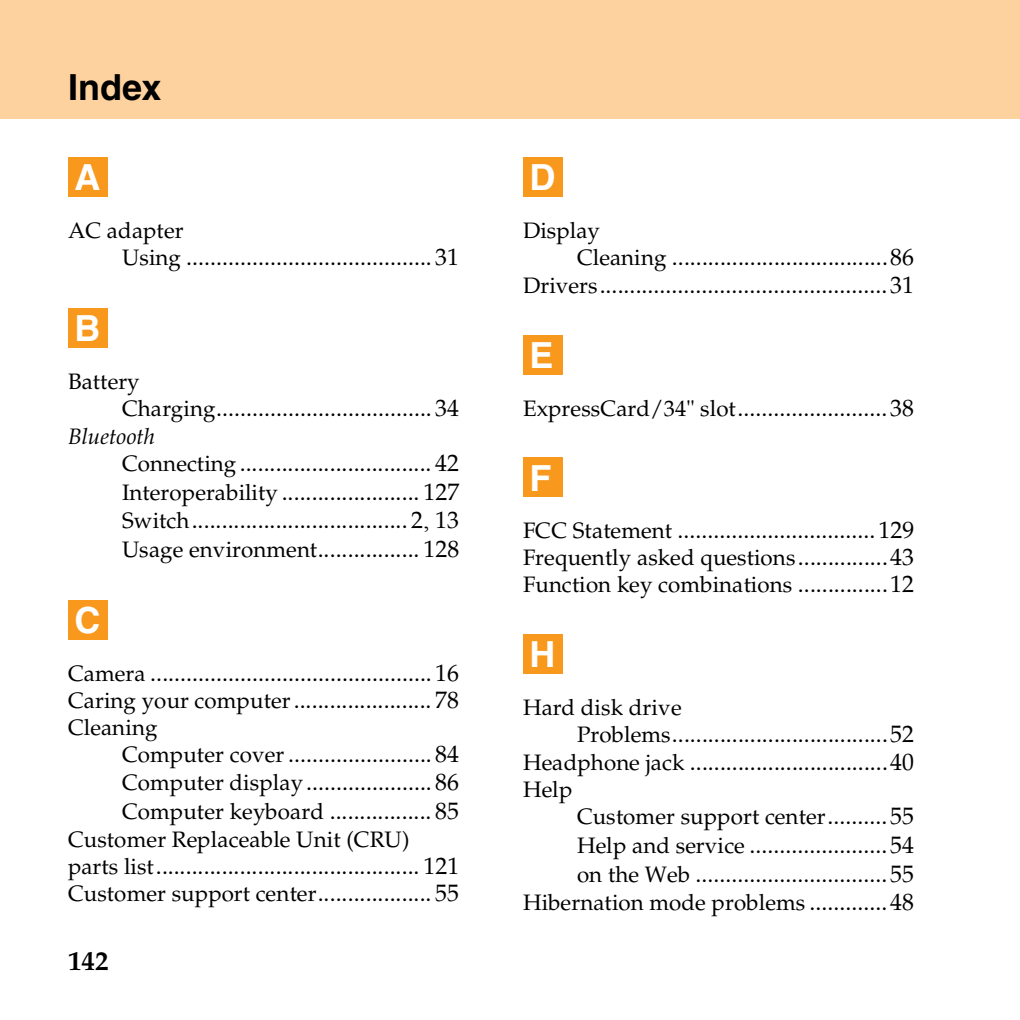
<style>
.page{position:relative;width:1020px;height:1020px;background:#fff}
.page>*{position:absolute;margin:0;border:0;box-sizing:border-box;transform-origin:0 0}
.t1{font:700 36px "Helvetica";color:#fff}
.t2{font:700 36px "Helvetica";color:#000}
.t3{font:700 27px "Palatino";color:#000}
.t4{font:23.7px/28.5px "Palatino";color:#000;text-align:justify}
.t5{font:22.2px/27px "Palatino";letter-spacing:.005em;color:#000}
.t6{font:italic 22.2px "Palatino";letter-spacing:.005em;color:#000}
.s1{font-size:22.2px}
.s2{font-family:"Times New Roman"}
.s3{font-size:23.7px}
</style>
<div class="page">
<div style="left:0;top:0;width:1020px;height:119px;background:#fed29f"></div>
<div style="left:68px;top:154px;width:42px;height:42px;background:linear-gradient(to right,#fff,#fff)"></div>
<div style="left:68px;top:157px;width:39px;height:39px;background:#f8981d"></div>
<div style="left:68px;top:306px;width:42px;height:41px;background:linear-gradient(to bottom,#fff,#fff)"></div>
<div style="left:68px;top:308px;width:39px;height:39px;background:#f8981d"></div>
<div style="left:68px;top:597px;width:42px;height:42px;background:linear-gradient(to right,#fff,#fff)"></div>
<div style="left:68px;top:600px;width:39px;height:39px;background:#f8981d"></div>
<div style="left:523px;top:154px;width:42px;height:42px;background:linear-gradient(to right,#fff,#fff)"></div>
<div style="left:523px;top:157px;width:39px;height:39px;background:#f8981d"></div>
<div style="left:523px;top:333px;width:42px;height:41px;background:linear-gradient(to bottom,#fff,#fff)"></div>
<div style="left:523px;top:335px;width:39px;height:39px;background:#f8981d"></div>
<svg style="left:523px;top:457px;width:40px;height:40px"></svg>
<div style="left:523px;top:458px;width:39px;height:39px;background:#f8981d"></div>
<div style="left:523px;top:631px;width:42px;height:42px;background:linear-gradient(to right,#fff,#fff)"></div>
<div style="left:523px;top:634px;width:39px;height:39px;background:#f8981d"></div>
<h1 class="t2" style="left:68px;top:74px;width:95px">Index</h1>
<h1 class="t1" style="left:75px;top:164px;width:27px">A</h1>
<p class="t5" style="left:68px;top:219px;width:117px">AC adapter</p>
<p class="t4" style="left:122px;top:245px;width:338px"><span class="s1">Using</span> ......................................... 31</p>
<h1 class="t1" style="left:75px;top:315px;width:27px">B</h1>
<p class="t5" style="left:68px;top:371px;width:73px">Battery</p>
<p class="t4" style="left:122px;top:396px;width:338px"><span class="s1">Charging</span>.................................... 34</p>
<p class="t6" style="left:68px;top:428px;width:89px">Bluetooth</p>
<p class="t4" style="left:122px;top:452px;width:339px"><span class="s1">Connecting</span> ................................ 42<br><span class="s1">Interoperability</span> ....................... 127<br><span class="s1">Switch</span>.................................... 2<span class="s2">,</span> 13<br><span class="s1">Usage environment</span>................. 128</p>
<h1 class="t1" style="left:75px;top:607px;width:27px">C</h1>
<p class="t4" style="left:68px;top:662px;width:392px;line-height:27px"><span class="s1">Camera</span> ............................................... 16<br><span class="s1">Caring your computer</span>....................... 78</p>
<p class="t5" style="left:68px;top:716px;width:91px">Cleaning</p>
<p class="t4" style="left:122px;top:742px;width:338px"><span class="s1">Computer cover</span> ........................ 84<br><span class="s1">Computer display</span>..................... 86<br><span class="s1">Computer keyboard</span> ................. 85</p>
<p class="t5" style="left:68px;top:829px;width:343px">Customer Replaceable Unit (CRU)</p>
<p class="t4" style="left:68px;top:855px;width:393px"><span class="s1">parts list</span>............................................ 121</p>
<p class="t5" style="left:68px;top:883px;width:392px">Customer support center<span class="s3">................... 55</span></p>
<p class="t3" style="left:68px;top:950px;width:42px">142</p>
<h1 class="t1" style="left:530px;top:164px;width:27px">D</h1>
<p class="t5" style="left:523px;top:219px;width:78px">Display</p>
<p class="t4" style="left:523px;top:245px;width:392px;text-align:right"><span class="s1">Cleaning</span> ....................................86<br><span class="s1">Drivers</span>................................................31</p>
<h1 class="t1" style="left:530px;top:342px;width:26px">E</h1>
<p class="t4" style="left:523px;top:396px;width:392px"><span class="s1">ExpressCard/34" slot</span>.........................38</p>
<h1 class="t1" style="left:530px;top:465px;width:23px">F</h1>
<p class="t4" style="left:523px;top:519px;width:393px"><span class="s1">FCC Statement</span> ................................. 129</p>
<p class="t5" style="left:523px;top:547px;width:392px">Frequently asked questions<span class="s3">...............43<br></span>Function key combinations <span class="s3">...............12</span></p>
<h1 class="t1" style="left:530px;top:641px;width:27px">H</h1>
<p class="t5" style="left:523px;top:696px;width:160px">Hard disk drive</p>
<p class="t4" style="left:523px;top:722px;width:392px;text-align:right"><span class="s1">Problems</span>....................................52<br><span class="s1">Headphone jack</span> .................................40</p>
<p class="t5" style="left:523px;top:779px;width:51px">Help</p>
<p class="t5" style="left:577px;top:806px;width:338px">Customer support center<span class="s3">..........55</span></p>
<p class="t4" style="left:577px;top:833px;width:338px"><span class="s1">Help and service</span> .......................54 <span class="s1">on the Web</span> ................................55</p>
<p class="t5" style="left:523px;top:891px;width:392px">Hibernation mode problems <span class="s3">.............48</span></p>
</div>
